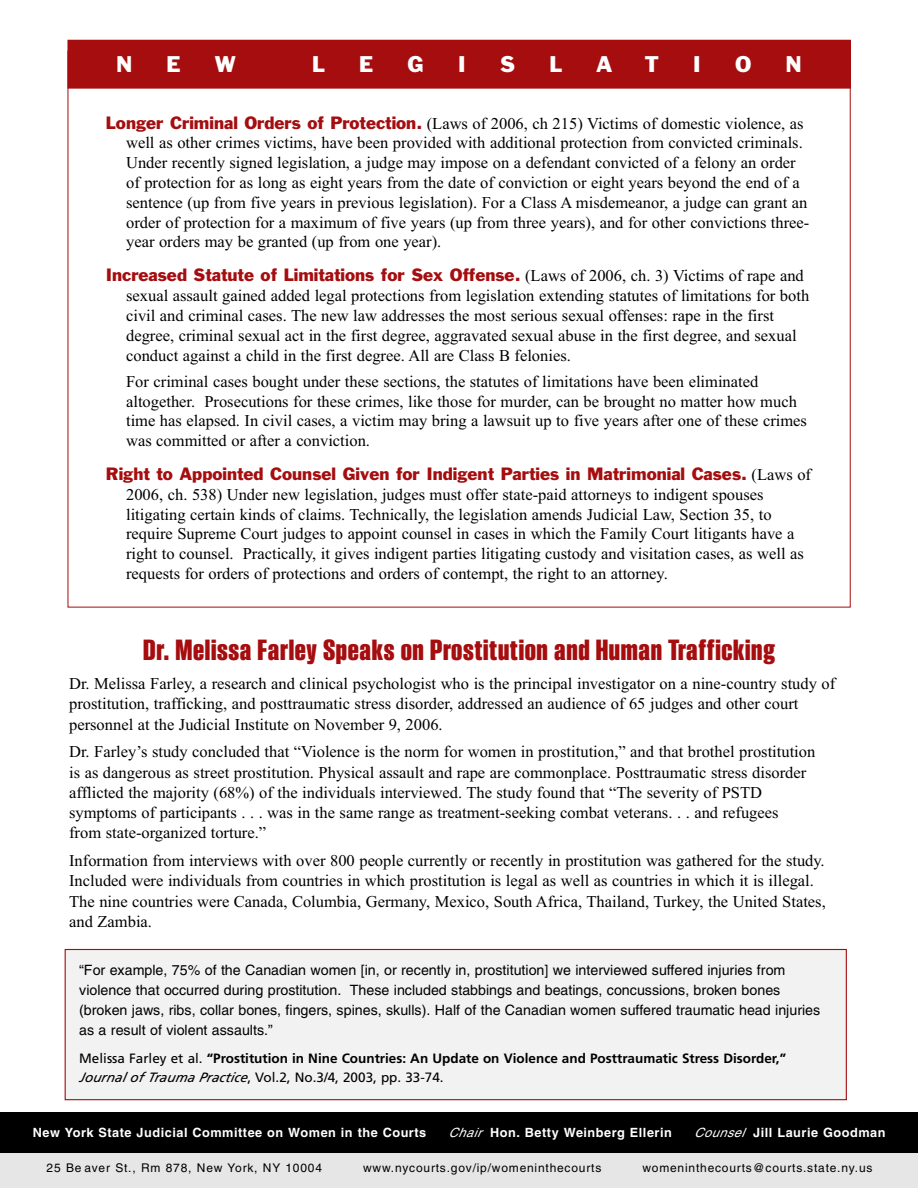
<style>
.page{position:relative;width:918px;height:1188px;background:#fff}
.page>*{position:absolute;margin:0;border:0;box-sizing:border-box;transform-origin:0 0}
.t1{font:700 30px "Smart Sans";letter-spacing:.02em;color:#a50d0f}
.t2{font:21px "Franklin Gothic";color:#fff}
.t3{font:16.5px/19.8px "Times New Roman";color:#000}
.t4{font:16.5px "Franklin Gothic";color:#a50d0f}
.t5{font:14.25px/20.2px "Helvetica";color:#000}
.t6{font:700 13.5px/19.5px "Frutiger";color:#000}
.t7{font:700 12.75px "Helvetica";letter-spacing:.04em;color:#fff}
.t8{font:12px "Helvetica";letter-spacing:.065em;color:#000}
.s1{font-family:"Franklin Gothic";color:#a50d0f}
.s2{font-family:"Times New Roman";color:#000}
.s3{font-weight:400}
.s4{font-weight:400;font-style:italic}
</style>
<div class="page">
<div style="left:0;top:1119px;width:918px;height:69px;background:#e6e6e6"></div>
<div style="left:0;top:1112px;width:918px;height:40px;background:#000"></div>
<div style="left:68px;top:40px;width:782px;height:48px;background:#a50d0f"></div>
<div style="left:68px;top:40px;width:783px;height:49px;border:1px solid #a50d0f"></div>
<div style="left:66px;top:950px;width:780px;height:149px;background:#f2f2f2"></div>
<div style="left:65px;top:949px;width:782px;height:151px;border:1px solid #a50d0f"></div>
<p class="t2" style="left:116px;top:56px;width:18px">N</p>
<p class="t2" style="left:167px;top:56px;width:16px">E</p>
<p class="t2" style="left:215px;top:56px;width:22px">W</p>
<p class="t2" style="left:312px;top:56px;width:14px">L</p>
<p class="t2" style="left:359px;top:56px;width:16px">E</p>
<p class="t2" style="left:407px;top:56px;width:18px">G</p>
<p class="t2" style="left:458px;top:56px;width:10px">I</p>
<p class="t2" style="left:500px;top:56px;width:17px">S</p>
<p class="t2" style="left:549px;top:56px;width:14px">L</p>
<p class="t2" style="left:596px;top:56px;width:18px">A</p>
<p class="t2" style="left:645px;top:56px;width:15px">T</p>
<p class="t2" style="left:693px;top:56px;width:10px">I</p>
<p class="t2" style="left:735px;top:56px;width:18px">O</p>
<p class="t2" style="left:786px;top:56px;width:18px">N</p>
<p class="t3" style="left:126px;top:113px;width:685px;text-indent:-20px"><span class="s1">Longer Criminal Orders of Protection.</span> (Laws of 2006, ch 215) Victims of domestic violence, as well as other crimes victims, have been provided with additional protection from convicted criminals.<br>Under recently signed legislation, a judge may impose on a defendant convicted of a felony an order of protection for as long as eight years from the date of conviction or eight years beyond the end of a sentence (up from five years in previous legislation). For a Class A misdemeanor, a judge can grant an order of protection for a maximum of five years (up from three years), and for other convictions three&shy;year orders may be granted (up from one year).</p>
<p class="t4" style="left:106px;top:269px;width:700px">Increased Statute of Limitations for Sex Offense. <span class="s2">(Laws of 2006, ch. 3) Victims of rape and</span></p>
<p class="t3" style="left:126px;top:286px;width:685px">sexual assault gained added legal protections from legislation extending statutes of limitations for both civil and criminal cases. The new law addresses the most serious sexual offenses: rape in the first degree, criminal sexual act in the first degree, aggravated sexual abuse in the first degree, and sexual conduct against a child in the first degree. All are Class B felonies.</p>
<p class="t3" style="left:126px;top:371px;width:682px">For criminal cases bought under these sections, the statutes of limitations have been eliminated altogether. Prosecutions for these crimes, like those for murder, can be brought no matter how much time has elapsed. In civil cases, a victim may bring a lawsuit up to five years after one of these crimes was committed or after a conviction.</p>
<p class="t4" style="left:106px;top:468px;width:707px">Right to Appointed Counsel Given for Indigent Parties in Matrimonial Cases. <span class="s2">(Laws of</span></p>
<p class="t3" style="left:126px;top:484px;width:679px">2006, ch. 538) Under new legislation, judges must offer state-paid attorneys to indigent spouses litigating certain kinds of claims. Technically, the legislation amends Judicial Law, Section 35, to require Supreme Court judges to appoint counsel in cases in which the Family Court litigants have a right to counsel. Practically, it gives indigent parties litigating custody and visitation cases, as well as requests for orders of protections and orders of contempt, the right to an attorney.</p>
<h1 class="t1" style="left:143px;top:639px;width:633px">Dr. Melissa Farley Speaks on Prostitution and Human Trafficking</h1>
<p class="t3" style="left:69px;top:673px;width:768px;line-height:20.2px">Dr. Melissa Farley, a research and clinical psychologist who is the principal investigator on a nine-country study of prostitution, trafficking, and posttraumatic stress disorder, addressed an audience of 65 judges and other court personnel at the Judicial Institute on November 9, 2006.</p>
<p class="t3" style="left:69px;top:742px;width:748px;line-height:20.2px">Dr. Farley’s study concluded that “Violence is the norm for women in prostitution,” and that brothel prostitution is as dangerous as street prostitution. Physical assault and rape are commonplace. Posttraumatic stress disorder afflicted the majority (68%) of the individuals interviewed. The study found that “The severity of PSTD symptoms of participants . . . was in the same range as treatment-seeking combat veterans. . . and refugees<br>from state-organized torture.”</p>
<p class="t3" style="left:69px;top:850px;width:758px;line-height:20.2px">Information from interviews with over 800 people currently or recently in prostitution was gathered for the study.<br>Included were individuals from countries in which prostitution is legal as well as countries in which it is illegal.<br>The nine countries were Canada, Columbia, Germany, Mexico, South Africa, Thailand, Turkey, the United States, and Zambia.</p>
<p class="t5" style="left:79px;top:961px;width:743px">“For example, 75% of the Canadian women [in, or recently in, prostitution] we interviewed suffered injuries from violence that occurred during prostitution. These included stabbings and beatings, concussions, broken bones (broken jaws, ribs, collar bones, fingers, spines, skulls). Half of the Canadian women suffered traumatic head injuries as a result of violent assaults.”</p>
<p class="t6" style="left:79px;top:1049px;width:708px"><span class="s3">Melissa Farley et al.</span> “Prostitution in Nine Countries: An Update on Violence and Posttraumatic Stress Disorder,”<br><span class="s4">Journal of Trauma Practice</span><span class="s3">, Vol.2, No.3/4, 2003, pp. 33-74.</span></p>
<p class="t7" style="left:33px;top:1128px;width:395px">New York State Judicial Committee on Women in the Courts</p>
<p class="t7" style="left:449px;top:1128px;width:225px"><span class="s4">Chair</span> Hon. Betty Weinberg Ellerin</p>
<p class="t7" style="left:694px;top:1128px;width:193px"><span class="s4">Counsel</span> Jill Laurie Goodman</p>
<p class="t8" style="left:47px;top:1163px;width:277px">25 Be aver St., Rm 878, New York, NY 10004</p>
<p class="t8" style="left:363px;top:1163px;width:240px">www.nycourts.gov/ip/womeninthecourts</p>
<p class="t8" style="left:642px;top:1163px;width:232px">womeninthecourts@courts.state.ny.us</p>
</div>
